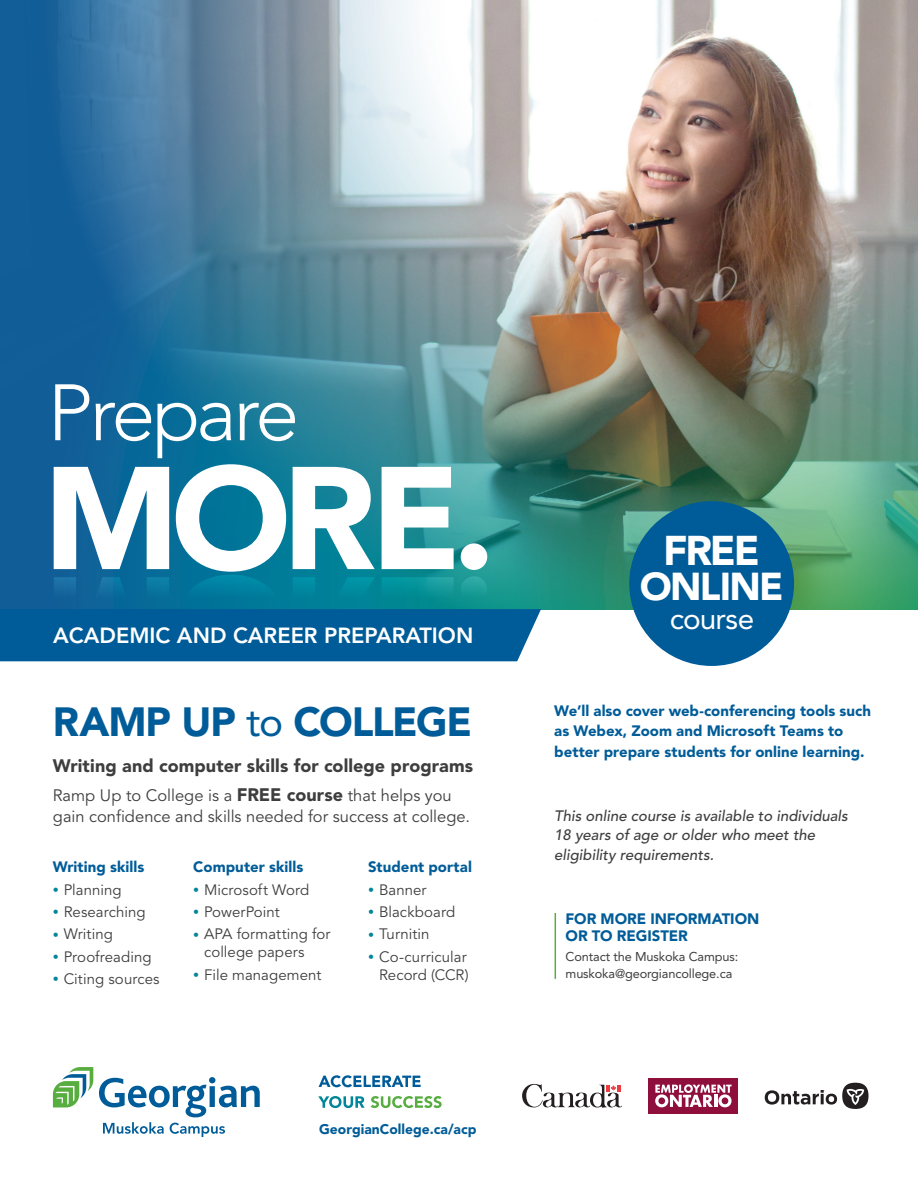
<style>
.page{position:relative;width:918px;height:1188px;background:#fff}
.page>*{position:absolute;margin:0;border:0;box-sizing:border-box;transform-origin:0 0}
.t1{font:300 79.05px "Avenir LT Std";letter-spacing:-.05em;color:#fff}
.t2{font:900 41.25px "Avenir LT Std";color:#fff}
.t3{font:900 40.5px "Avenir LT Std";letter-spacing:-.03em;color:#005c98}
.t4{font:900 38.55px "Avenir LT Std";letter-spacing:-.05em;color:#fff}
.t5{font:29.7px "Avenir LT Std";letter-spacing:-.03em;color:#fff}
.t6{font:800 21.75px "Avenir LT Std";color:#fff}
.t7{font:900 18px "Avenir LT Std";letter-spacing:.005em;color:#3e3e3f}
.t8{font:16.5px/21px "Avenir LT Std";color:#3e3e3f}
.t9{font:900 15px/20.7px "Avenir LT Std";color:#005c98}
.t10{font:15px/18px "Avenir LT Std";letter-spacing:.005em;color:#3e3e3f}
.t11{font:italic 500 15px/19.5px "Avenir LT Std";color:#3e3e3f}
.t12{font:900 13.95px "Avenir LT Std";color:#005c98}
.t13{font:12.75px/16.8px "Avenir LT Std";letter-spacing:-.01em;color:#3e3e3f}
.s1{font-weight:400}
.s2{font-weight:900;font-size:18px}
.s3{font-size:12px;color:#008599}
</style>
<div class="page">
<img style="left:0;top:0;width:918px;height:609px">
<svg style="left:54px;top:575px;width:433px;height:87px"></svg>
<svg style="left:54px;top:464px;width:433px;height:108px"></svg>
<div style="left:0;top:609px;width:541px;height:52px;background:#005c98"></div>
<hr style="left:555px;top:913px;width:1px;height:66px;background:#58ad40">
<svg style="left:319px;top:1075px;width:102px;height:12px"></svg>
<svg style="left:318px;top:1096px;width:47px;height:12px"></svg>
<svg style="left:371px;top:1096px;width:71px;height:12px"></svg>
<div style="left:648px;top:1078px;width:90px;height:36px;background:#8e0e3c"></div>
<svg style="left:655px;top:1084px;width:77px;height:23px"></svg>
<svg style="left:522px;top:1083px;width:100px;height:25px"></svg>
<svg style="left:765px;top:1090px;width:72px;height:15px"></svg>
<div style="left:842px;top:1083px;width:26px;height:26px;background:#231f20;border-radius:50%"></div>
<svg style="left:847px;top:1088px;width:17px;height:17px"></svg>
<svg style="left:53px;top:1067px;width:40px;height:40px"></svg>
<svg style="left:99px;top:1077px;width:161px;height:59px"></svg>
<div style="left:629px;top:501px;width:165px;height:165px;background:#005c98;border-radius:50%"></div>
<h1 class="t1" style="left:48px;top:367px;width:253px">Prepare</h1>
<h3 class="t6" style="left:53px;top:623px;width:422px">ACADEMIC AND CAREER PREPARATION</h3>
<h3 class="t3" style="left:53px;top:697px;width:421px">RAMP UP <span class="s1">to</span> COLLEGE</h3>
<p class="t7" style="left:53px;top:755px;width:422px">Writing and computer skills for college programs</p>
<p class="t8" style="left:53px;top:785px;width:419px">Ramp Up to College is a <span class="s2">FREE course</span> that helps you gain confidence and skills needed for success at college.</p>
<p class="t9" style="left:53px;top:856px;width:93px">Writing skills</p>
<p class="t10" style="left:53px;top:881px;width:70px"><span class="s3">•</span> Planning</p>
<p class="t10" style="left:53px;top:903px;width:94px"><span class="s3">•</span> Researching</p>
<p class="t10" style="left:53px;top:926px;width:61px"><span class="s3">•</span> Writing</p>
<p class="t10" style="left:53px;top:948px;width:100px"><span class="s3">•</span> Proofreading</p>
<p class="t10" style="left:53px;top:970px;width:108px"><span class="s3">•</span> Citing sources</p>
<p class="t9" style="left:193px;top:856px;width:112px">Computer skills</p>
<p class="t10" style="left:193px;top:881px;width:117px"><span class="s3">•</span> Microsoft Word</p>
<p class="t10" style="left:193px;top:903px;width:88px"><span class="s3">•</span> PowerPoint</p>
<p class="t10" style="left:204px;top:926px;width:128px;text-indent:-11px"><span class="s3">•</span> APA formatting for college papers</p>
<p class="t10" style="left:193px;top:966px;width:130px"><span class="s3">•</span> File management</p>
<p class="t9" style="left:368px;top:856px;width:105px">Student portal</p>
<p class="t10" style="left:368px;top:881px;width:60px"><span class="s3">•</span> Banner</p>
<p class="t10" style="left:368px;top:903px;width:89px"><span class="s3">•</span> Blackboard</p>
<p class="t10" style="left:368px;top:926px;width:63px"><span class="s3">•</span> Turnitin</p>
<p class="t10" style="left:368px;top:948px;width:102px;text-align:right"><span class="s3">•</span> Co-curricular<br>Record (CCR)</p>
<p class="t12" style="left:319px;top:1120px;width:159px">GeorgianCollege.ca/acp</p>
<h2 class="t2" style="left:663px;top:526px;width:98px">FREE</h2>
<h3 class="t4" style="left:640px;top:563px;width:145px">ONLINE</h3>
<h3 class="t5" style="left:670px;top:601px;width:86px">course</h3>
<p class="t9" style="left:554px;top:700px;width:318px">We’ll also cover web-conferencing tools such as Webex, Zoom and Microsoft Teams to better prepare students for online learning.</p>
<p class="t11" style="left:554px;top:806px;width:295px">This online course is available to individuals<br>18 years of age or older who meet the eligibility requirements.</p>
<p class="t9" style="left:566px;top:911px;width:195px;line-height:16.8px">FOR MORE INFORMATION<br>OR TO REGISTER</p>
<p class="t13" style="left:566px;top:949px;width:174px">Contact the Muskoka Campus: muskoka@georgiancollege.ca</p>
</div>
